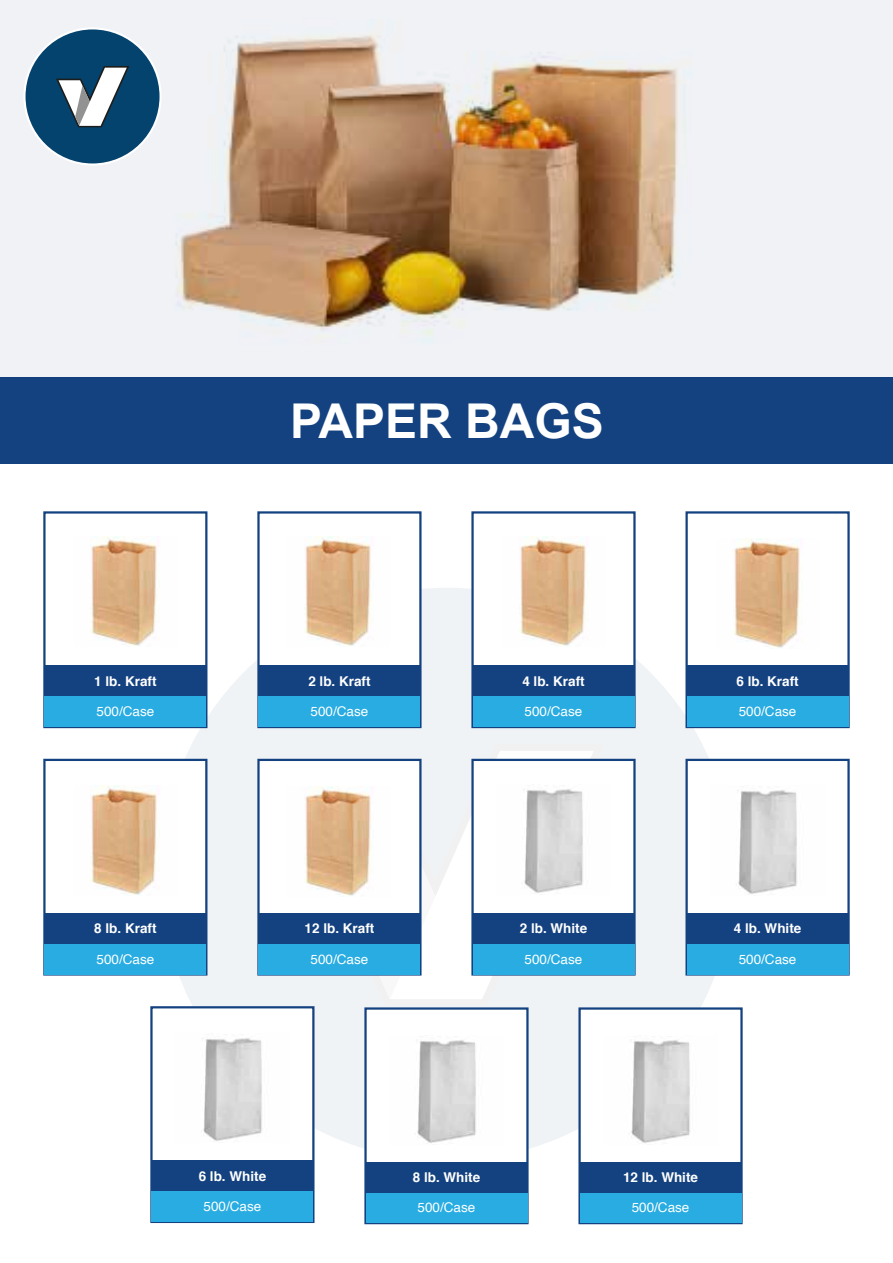
<style>
.page{position:relative;width:893px;height:1263px;background:#fff}
.page>*{position:absolute;margin:0;border:0;box-sizing:border-box;transform-origin:0 0}
.t1{font:700 48px "Arial";color:#fff}
.t2{font:700 13.5px "Helvetica";color:#fff}
.t3{font:13.5px "Helvetica";color:#fff}
</style>
<div class="page">
<div style="left:160px;top:588px;width:574px;height:573px;background:#f0f3f6;border-radius:50%"></div>
<svg style="left:390px;top:751px;width:204px;height:247px"></svg>
<svg style="left:302px;top:805px;width:180px;height:194px"></svg>
<div style="left:0;top:377px;width:893px;height:87px;background:#144280"></div>
<svg style="left:0;top:0;width:893px;height:377px;fill:#f0f2f6"></svg>
<div style="left:43px;top:511px;width:164px;height:217px;background:#fff;border:2px solid #144280"></div>
<div style="left:44px;top:696px;width:162px;height:31px;background:#28ace1"></div>
<div style="left:44px;top:666px;width:162px;height:30px;background:#144280"></div>
<div style="left:257px;top:511px;width:165px;height:217px;background:#fff;border:2px solid #144280"></div>
<div style="left:258px;top:696px;width:162px;height:31px;background:#28ace1"></div>
<div style="left:258px;top:666px;width:162px;height:30px;background:#144280"></div>
<img style="left:90px;top:537px;width:67px;height:110px">
<img style="left:304px;top:537px;width:67px;height:110px">
<div style="left:685px;top:511px;width:165px;height:217px;background:#fff;border:2px solid #144280"></div>
<div style="left:687px;top:696px;width:162px;height:31px;background:#28ace1"></div>
<div style="left:687px;top:666px;width:162px;height:30px;background:#144280"></div>
<img style="left:733px;top:538px;width:67px;height:110px">
<div style="left:257px;top:759px;width:165px;height:216px;background:#fff;border:2px solid #144280"></div>
<div style="left:258px;top:944px;width:162px;height:30px;background:#28ace1"></div>
<div style="left:258px;top:913px;width:162px;height:31px;background:#144280"></div>
<img style="left:304px;top:786px;width:67px;height:110px">
<div style="left:43px;top:759px;width:164px;height:216px;background:#fff;border:2px solid #144280"></div>
<div style="left:44px;top:944px;width:162px;height:30px;background:#28ace1"></div>
<div style="left:44px;top:913px;width:162px;height:31px;background:#144280"></div>
<img style="left:90px;top:785px;width:67px;height:110px">
<div style="left:471px;top:759px;width:165px;height:216px;background:#fff;border:2px solid #144280"></div>
<div style="left:473px;top:944px;width:161px;height:30px;background:#28ace1"></div>
<div style="left:473px;top:913px;width:161px;height:31px;background:#144280"></div>
<img style="left:524px;top:789px;width:59px;height:104px">
<div style="left:471px;top:511px;width:165px;height:217px;background:#fff;border:2px solid #144280"></div>
<div style="left:473px;top:696px;width:161px;height:31px;background:#28ace1"></div>
<div style="left:473px;top:666px;width:161px;height:30px;background:#144280"></div>
<img style="left:519px;top:537px;width:67px;height:110px">
<div style="left:685px;top:759px;width:165px;height:216px;background:#fff;border:2px solid #144280"></div>
<div style="left:687px;top:944px;width:162px;height:30px;background:#28ace1"></div>
<div style="left:687px;top:913px;width:162px;height:31px;background:#144280"></div>
<img style="left:738px;top:790px;width:59px;height:104px">
<div style="left:364px;top:1007px;width:165px;height:217px;background:#fff;border:2px solid #144280"></div>
<div style="left:366px;top:1192px;width:161px;height:31px;background:#28ace1"></div>
<div style="left:366px;top:1162px;width:161px;height:30px;background:#144280"></div>
<img style="left:417px;top:1040px;width:59px;height:103px">
<div style="left:578px;top:1007px;width:165px;height:217px;background:#fff;border:2px solid #144280"></div>
<div style="left:580px;top:1192px;width:161px;height:31px;background:#28ace1"></div>
<div style="left:580px;top:1162px;width:161px;height:30px;background:#144280"></div>
<img style="left:631px;top:1040px;width:59px;height:103px">
<div style="left:150px;top:1006px;width:165px;height:217px;background:#fff;border:2px solid #144280"></div>
<div style="left:151px;top:1191px;width:162px;height:31px;background:#28ace1"></div>
<div style="left:151px;top:1160px;width:162px;height:31px;background:#144280"></div>
<img style="left:203px;top:1038px;width:59px;height:103px">
<svg style="left:23px;top:27px;width:139px;height:139px"></svg>
<div style="left:26px;top:29px;width:134px;height:134px;background:#04436e;border-radius:50%"></div>
<svg style="left:56px;top:66px;width:73px;height:61px"></svg>
<h1 class="t1" style="left:290px;top:387px;width:315px">PAPER BAGS</h1>
<p class="t2" style="left:94px;top:670px;width:64px">1 lb. Kraft</p>
<p class="t2" style="left:308px;top:670px;width:64px">2 lb. Kraft</p>
<p class="t2" style="left:522px;top:670px;width:64px">4 lb. Kraft</p>
<p class="t2" style="left:736px;top:670px;width:64px">6 lb. Kraft</p>
<p class="t3" style="left:96px;top:701px;width:59px">500/Case</p>
<p class="t3" style="left:311px;top:701px;width:59px">500/Case</p>
<p class="t3" style="left:525px;top:701px;width:59px">500/Case</p>
<p class="t3" style="left:739px;top:701px;width:59px">500/Case</p>
<p class="t2" style="left:94px;top:917px;width:64px">8 lb. Kraft</p>
<p class="t2" style="left:305px;top:917px;width:71px">12 lb. Kraft</p>
<p class="t2" style="left:520px;top:917px;width:69px">2 lb. White</p>
<p class="t2" style="left:734px;top:917px;width:69px">4 lb. White</p>
<p class="t3" style="left:96px;top:948px;width:59px">500/Case</p>
<p class="t3" style="left:311px;top:948px;width:59px">500/Case</p>
<p class="t3" style="left:525px;top:948px;width:59px">500/Case</p>
<p class="t3" style="left:739px;top:948px;width:59px">500/Case</p>
<p class="t2" style="left:199px;top:1165px;width:69px">6 lb. White</p>
<p class="t3" style="left:204px;top:1196px;width:59px">500/Case</p>
<p class="t2" style="left:413px;top:1166px;width:69px">8 lb. White</p>
<p class="t3" style="left:418px;top:1197px;width:59px">500/Case</p>
<p class="t2" style="left:623px;top:1166px;width:77px">12 lb. White</p>
<p class="t3" style="left:632px;top:1197px;width:59px">500/Case</p>
</div>
